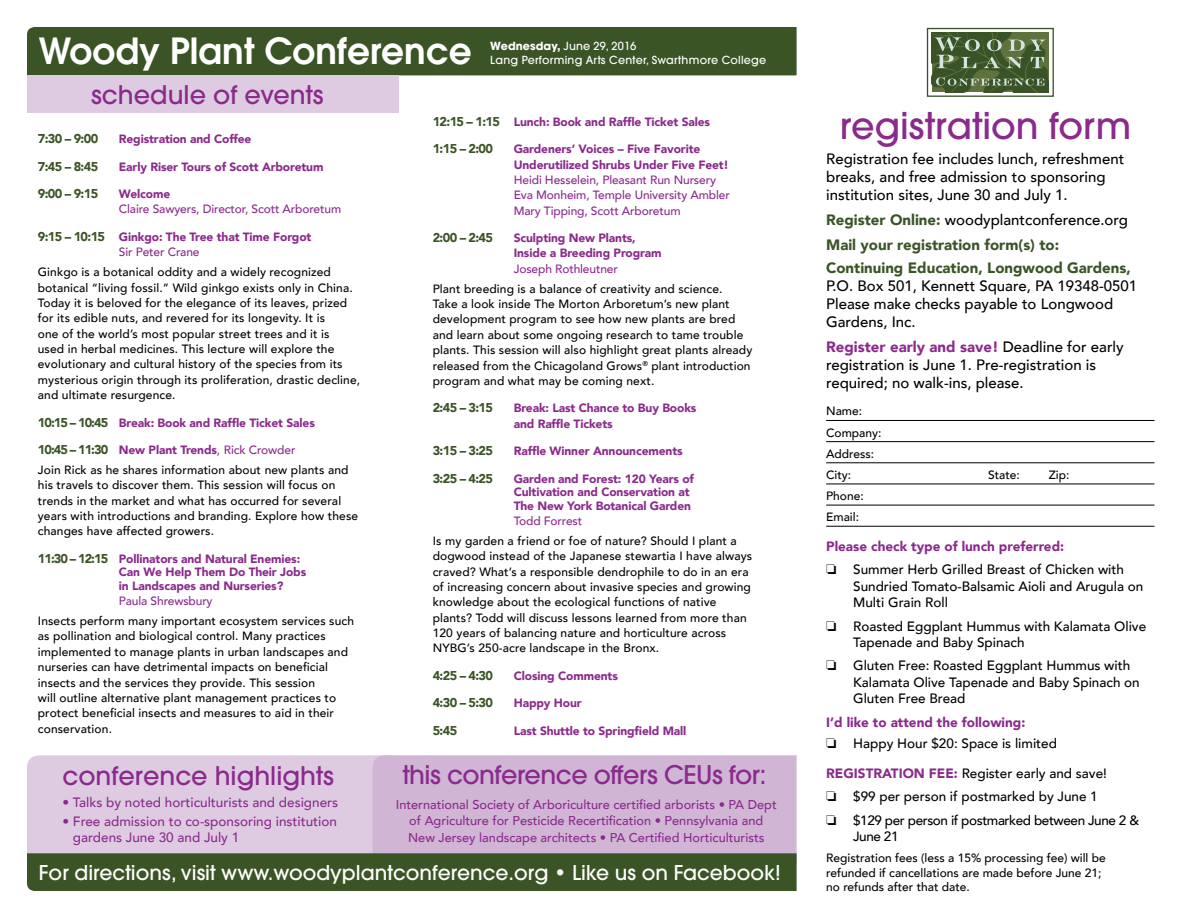
<style>
.page{position:relative;width:1188px;height:918px;background:#fff}
.page>*{position:absolute;margin:0;border:0;box-sizing:border-box;transform-origin:0 0}
.t1{font:500 36.6px "Avant Garde";color:#8b2a8d}
.t2{font:600 35.85px "Avant Garde";color:#fff}
.t3{font:500 25.5px "Avant Garde";color:#8b2a8d}
.t4{font:500 25.5px "Avant Garde";letter-spacing:-.02em;color:#8b2a8d}
.t5{font:500 20.25px "Avant Garde";color:#fff}
.t6{font:500 15px/18px "Avenir";color:#000}
.t7{font:900 15px/24.8px "Avenir";color:#3b5426}
.t8{font:500 13.5px/16.5px "Avenir";color:#000}
.t9{font:500 13.5px/16.5px "Avenir";color:#8b2a8d}
.t10{font:900 13.5px/21.3px "Avenir";color:#8b2a8d}
.t11{font:500 12.75px/16.5px "Avenir";color:#8b2a8d;text-align:center}
.t12{font:900 12.75px "Avenir";letter-spacing:-.05em;color:#3b5426}
.t13{font:500 12px/15.3px "Avenir";letter-spacing:.01em;color:#000}
.t14{font:900 12px/15.3px "Avenir";letter-spacing:-.01em;color:#8b2a8d}
.t15{font:500 12px/15.3px "Avenir";letter-spacing:-.01em;color:#8b2a8d}
.t16{font:500 11.1px/13.8px "Avant Garde";letter-spacing:.02em;color:#fff}
.s1{font-weight:700}
.s2{font-size:12.75px;color:#3b5426}
.s3{font-weight:500}
.s4{font-weight:900;font-size:12.75px;color:#3b5426}
.s5{font-weight:900;color:#8b2a8d}
.s6{color:#8b2a8d}
.s7{font-weight:500;color:#000}
.s8{color:#000}
</style>
<div class="page">
<div style="left:927px;top:28px;width:127px;height:69px;border:1px solid #3a5326"></div>
<svg style="left:932px;top:32px;width:117px;height:60px;background:#586e45"></svg>
<div style="left:27px;top:27px;width:770px;height:48px;background:#3b5426"></div>
<hr style="left:826px;top:420px;width:329px;height:1px;background:#000">
<hr style="left:826px;top:441px;width:329px;height:1px;background:#000">
<hr style="left:826px;top:463px;width:329px;height:1px;background:#000">
<hr style="left:826px;top:484px;width:329px;height:1px;background:#000">
<hr style="left:826px;top:505px;width:329px;height:1px;background:#000">
<hr style="left:826px;top:526px;width:329px;height:1px;background:#000">
<div style="left:27px;top:75px;width:371px;height:38px;background:#decbe2"></div>
<svg style="left:27px;top:755px;width:770px;height:136px;background:#aba1a8"></svg>
<h2 class="t2" style="left:39px;top:27px;width:434px">Woody Plant Conference</h2>
<p class="t16" style="left:490px;top:39px;width:277px"><span class="s1">Wednesday,</span> June 29, 2016<br>Lang Performing Arts Center, Swarthmore College</p>
<h3 class="t3" style="left:91px;top:79px;width:234px">schedule of events</h3>
<p class="t12" style="left:38px;top:128px;width:62px">7:30 – 9:00</p>
<p class="t14" style="left:119px;top:131px;width:134px">Registration and Coffee</p>
<p class="t12" style="left:38px;top:155px;width:62px">7:45 – 8:45</p>
<p class="t14" style="left:119px;top:159px;width:206px">Early Riser Tours of Scott Arboretum</p>
<p class="t12" style="left:38px;top:183px;width:62px">9:00 – 9:15</p>
<p class="t14" style="left:119px;top:186px;width:53px">Welcome</p>
<p class="t15" style="left:119px;top:201px;width:224px">Claire Sawyers, Director, Scott Arboretum</p>
<p class="t14" style="left:119px;top:229px;width:194px;text-indent:-81px"><span class="s2">9:15 – 10:15</span> Ginkgo: The Tree that Time Forgot<br><span class="s3">Sir Peter Crane</span></p>
<p class="t13" style="left:38px;top:264px;width:324px">Ginkgo is a botanical oddity and a widely recognized botanical “living fossil.” Wild ginkgo exists only in China.<br>Today it is beloved for the elegance of its leaves, prized for its edible nuts, and revered for its longevity. It is<br>one of the world’s most popular street trees and it is<br>used in herbal medicines. This lecture will explore the evolutionary and cultural history of the species from its mysterious origin through its proliferation, drastic decline, and ultimate resurgence.</p>
<p class="t14" style="left:38px;top:414px;width:279px"><span class="s2">10:15 – 10:45</span> Break: Book and Raffle Ticket Sales</p>
<p class="t13" style="left:38px;top:439px;width:312px;line-height:20px"><span class="s4">10:45 – 11:30</span> <span class="s5">New Plant Trends</span><span class="s6">, Rick Crowder<br></span>Join Rick as he shares information about new plants and</p>
<p class="t13" style="left:38px;top:477px;width:322px">his travels to discover them. This session will focus on trends in the market and what has occurred for several years with introductions and branding. Explore how these changes have affected growers.</p>
<p class="t14" style="left:119px;top:552px;width:189px;line-height:13.5px;text-indent:-81px"><span class="s2">11:30 – 12:15</span> Pollinators and Natural Enemies:<br>Can We Help Them Do Their Jobs in Landscapes and Nurseries?</p>
<p class="t15" style="left:119px;top:593px;width:95px">Paula Shrewsbury</p>
<p class="t13" style="left:38px;top:613px;width:318px">Insects perform many important ecosystem services such as pollination and biological control. Many practices implemented to manage plants in urban landscapes and nurseries can have detrimental impacts on beneficial insects and the services they provide. This session<br>will outline alternative plant management practices to protect beneficial insects and measures to aid in their conservation.</p>
<h3 class="t3" style="left:62px;top:760px;width:273px">conference highlights</h3>
<p class="t9" style="left:62px;top:793px;width:277px">• Talks by noted horticulturists and designers</p>
<p class="t9" style="left:73px;top:812px;width:266px;text-indent:-11px">• Free admission to co-sponsoring institution gardens June 30 and July 1</p>
<p class="t14" style="left:433px;top:114px;width:279px"><span class="s2">12:15 – 1:15</span> Lunch: Book and Raffle Ticket Sales</p>
<p class="t12" style="left:433px;top:138px;width:62px">1:15 – 2:00</p>
<p class="t14" style="left:514px;top:141px;width:217px">Gardeners’ Voices – Five Favorite<br>Underutilized Shrubs Under Five Feet!</p>
<p class="t15" style="left:514px;top:171px;width:218px">Heidi Hesselein, Pleasant Run Nursery<br>Eva Monheim, Temple University Ambler<br>Mary Tipping, Scott Arboretum</p>
<p class="t12" style="left:433px;top:227px;width:62px">2:00 – 2:45</p>
<p class="t14" style="left:514px;top:230px;width:150px">Sculpting New Plants,<br>Inside a Breeding Program</p>
<p class="t15" style="left:514px;top:260px;width:106px">Joseph Rothleutner</p>
<p class="t13" style="left:433px;top:280px;width:321px">Plant breeding is a balance of creativity and science.<br>Take a look inside The Morton Arboretum’s new plant development program to see how new plants are bred and learn about some ongoing research to tame trouble plants. This session will also highlight great plants already released from the Chicagoland Grows<sup>®</sup> plant introduction program and what may be coming next.</p>
<p class="t12" style="left:433px;top:397px;width:62px">2:45 – 3:15</p>
<p class="t14" style="left:514px;top:400px;width:184px">Break: Last Chance to Buy Books and Raffle Tickets</p>
<p class="t12" style="left:433px;top:440px;width:62px">3:15 – 3:25</p>
<p class="t14" style="left:514px;top:443px;width:170px">Raffle Winner Announcements</p>
<p class="t12" style="left:433px;top:467px;width:62px">3:25 – 4:25</p>
<p class="t14" style="left:514px;top:471px;width:182px;line-height:13.5px">Garden and Forest: 120 Years of<br>Cultivation and Conservation at<br>The New York Botanical Garden</p>
<p class="t15" style="left:514px;top:512px;width:70px">Todd Forrest</p>
<p class="t13" style="left:433px;top:532px;width:321px">Is my garden a friend or foe of nature? Should I plant a dogwood instead of the Japanese stewartia I have always craved? What’s a responsible dendrophile to do in an era of increasing concern about invasive species and growing knowledge about the ecological functions of native plants? Todd will discuss lessons learned from more than 120 years of balancing nature and horticulture across NYBG’s 250-acre landscape in the Bronx.</p>
<p class="t12" style="left:433px;top:664px;width:62px">4:25 – 4:30</p>
<p class="t14" style="left:514px;top:668px;width:106px">Closing Comments</p>
<p class="t12" style="left:433px;top:692px;width:62px">4:30 – 5:30</p>
<p class="t14" style="left:514px;top:695px;width:70px">Happy Hour</p>
<p class="t12" style="left:433px;top:719px;width:26px">5:45</p>
<p class="t14" style="left:514px;top:722px;width:174px">Last Shuttle to Springfield Mall</p>
<h3 class="t4" style="left:403px;top:759px;width:365px">this conference offers CEUs for:</h3>
<p class="t11" style="left:396px;top:796px;width:382px">International Society of Arboriculture certified arborists • PA Dept of Agriculture for Pesticide Recertification • Pennsylvania and<br>New Jersey landscape architects • PA Certified Horticulturists</p>
<h3 class="t5" style="left:39px;top:860px;width:743px">For directions, visit www.woodyplantconference.org • Like us on Facebook!</h3>
<h1 class="t1" style="left:840px;top:103px;width:293px">registration form</h1>
<p class="t6" style="left:826px;top:149px;width:300px">Registration fee includes lunch, refreshment breaks, and free admission to sponsoring institution sites, June 30 and July 1.</p>
<p class="t7" style="left:826px;top:207px;width:303px">Register Online: <span class="s7">woodyplantconference.org<br></span>Mail your registration form(s) to:</p>
<p class="t7" style="left:826px;top:255px;width:306px">Continuing Education, Longwood Gardens,</p>
<p class="t6" style="left:826px;top:276px;width:313px">P.O. Box 501, Kennett Square, PA 19348-0501<br>Please make checks payable to Longwood<br>Gardens, Inc.</p>
<p class="t6" style="left:826px;top:337px;width:299px"><span class="s5">Register early and save!</span> Deadline for early registration is June 1. Pre-registration is required; no walk-ins, please.</p>
<p class="t13" style="left:826px;top:400px;width:57px;line-height:21.1px">Name:<br>Company:<br>Address:<br>City:</p>
<p class="t13" style="left:988px;top:466px;width:33px">State:</p>
<p class="t13" style="left:1049px;top:466px;width:22px">Zip:</p>
<p class="t13" style="left:826px;top:485px;width:39px;line-height:21.1px">Phone:<br>Email:</p>
<p class="t8" style="left:826px;top:534px;width:299px;line-height:23.2px"><span class="s5">Please check type of lunch preferred:<br></span>❏ Summer Herb Grilled Breast of Chicken with</p>
<p class="t8" style="left:853px;top:577px;width:292px">Sundried Tomato-Balsamic Aioli and Arugula on<br>Multi Grain Roll</p>
<p class="t8" style="left:853px;top:617px;width:295px;text-indent:-27px">❏ Roasted Eggplant Hummus with Kalamata Olive<br>Tapenade and Baby Spinach</p>
<p class="t8" style="left:853px;top:657px;width:288px;text-indent:-27px">❏ Gluten Free: Roasted Eggplant Hummus with<br>Kalamata Olive Tapenade and Baby Spinach on<br>Gluten Free Bread</p>
<p class="t10" style="left:826px;top:711px;width:232px">I’d like to attend the following:<br><span class="s8">❏</span> <span class="s7">Happy Hour $20: Space is limited</span></p>
<p class="t8" style="left:826px;top:761px;width:314px;line-height:23.2px"><span class="s5">REGISTRATION FEE:</span> Register early and save!<br>❏ $99 per person if postmarked by June 1<br>❏ $129 per person if postmarked between June 2 &amp;</p>
<p class="t8" style="left:853px;top:827px;width:47px">June 21</p>
<p class="t13" style="left:826px;top:850px;width:281px;line-height:14.4px">Registration fees (less a 15% processing fee) will be refunded if cancellations are made before June 21; no refunds after that date.</p>
</div>
